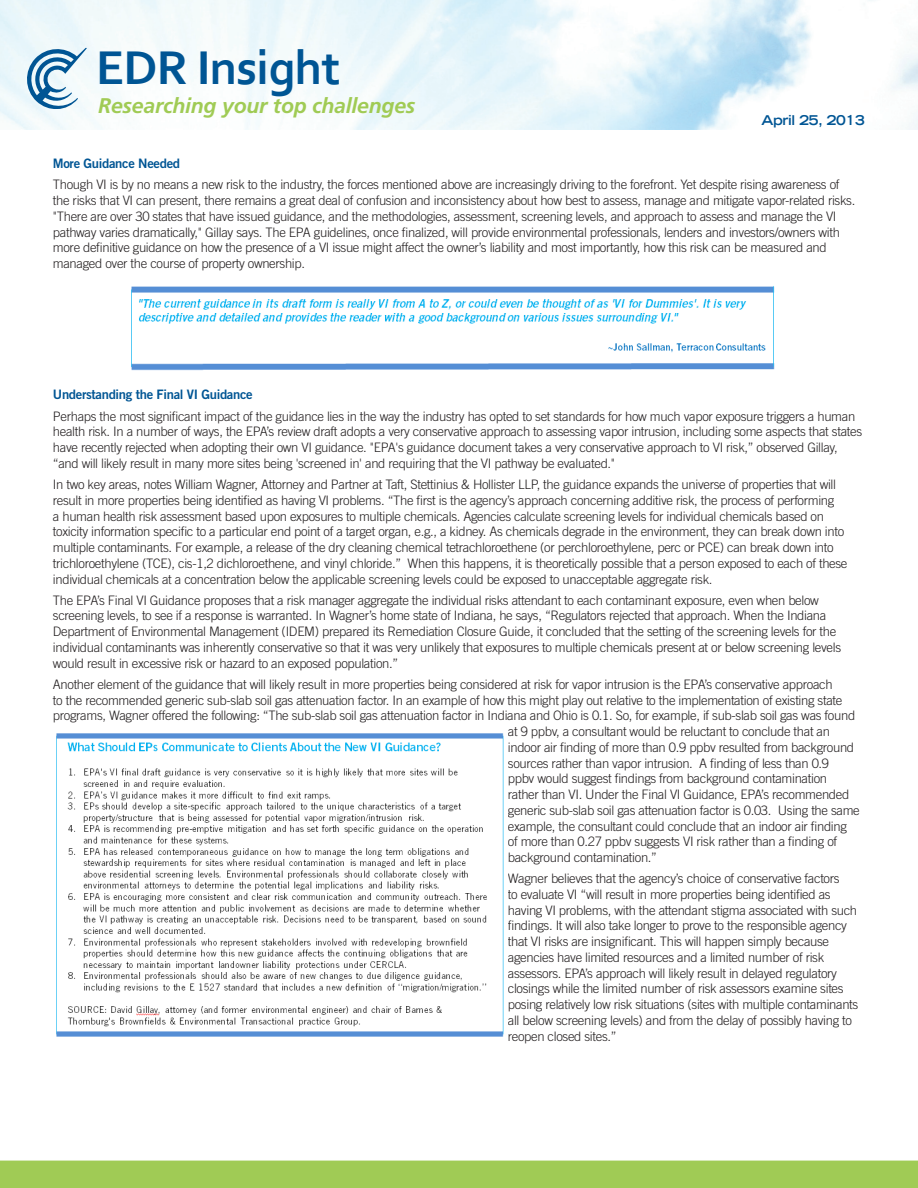
<style>
.page{position:relative;width:918px;height:1188px;background:#fff}
.page>*{position:absolute;margin:0;border:0;box-sizing:border-box;transform-origin:0 0}
.t1{font:700 49.5px "Corbel";letter-spacing:-.015em;color:#005594}
.t2{font:italic 700 21.3px "Frutiger LT Std";letter-spacing:-.01em;color:#a0cb55}
.t3{font:17.85px "Myriad";color:#005594}
.t4{font:700 expanded 13.5px "Trade Gothic LT Std";letter-spacing:-.025em;color:#005594}
.body{font:300 13.05px/15.8px "Trade Gothic LT Std";letter-spacing:-.025em;color:#231f20}
.body-2{font:13.05px "Trade Gothic LT Std Bd 2";letter-spacing:-.025em;color:#005594}
</style>
<div class="page">
<div style="left:0;top:1161px;width:918px;height:27px;background:#a0cb55"></div>
<svg style="left:27px;top:48px;width:60px;height:61px"></svg>
<img style="left:56px;top:733px;width:448px;height:304px">
<img style="left:131px;top:286px;width:644px;height:85px">
<h1 class="t1" style="left:96px;top:37px;width:246px">EDR Insight</h1>
<h3 class="t3" style="left:134px;top:68px;width:11px">®</h3>
<h2 class="t2" style="left:98px;top:93px;width:319px">Researching your top challenges</h2>
<p class="t4" style="left:761px;top:111px;width:105px">April 25, 2013</p>
<p class="body-2" style="left:53px;top:155px;width:129px">More Guidance Needed</p>
<p class="body" style="left:53px;top:177px;width:804px">Though VI is by no means a new risk to the industry, the forces mentioned above are increasingly driving to the forefront. Yet despite rising awareness of the risks that VI can present, there remains a great deal of confusion and inconsistency about how best to assess, manage and mitigate vapor-related risks. "There are over 30 states that have issued guidance, and the methodologies, assessment, screening levels, and approach to assess and manage the VI pathway varies dramatically," Gillay says. The EPA guidelines, once finalized, will provide environmental professionals, lenders and investors/owners with more definitive guidance on how the presence of a VI issue might affect the owner’s liability and most importantly, how this risk can be measured and managed over the course of property ownership.</p>
<p class="body-2" style="left:53px;top:387px;width:201px">Understanding the Final VI Guidance</p>
<p class="body" style="left:53px;top:408px;width:811px">Perhaps the most significant impact of the guidance lies in the way the industry has opted to set standards for how much vapor exposure triggers a human health risk. In a number of ways, the EPA’s review draft adopts a very conservative approach to assessing vapor intrusion, including some aspects that states have recently rejected when adopting their own VI guidance. "EPA's guidance document takes a very conservative approach to VI risk,” observed Gillay, “and will likely result in many more sites being 'screened in' and requiring that the VI pathway be evaluated."</p>
<p class="body" style="left:53px;top:476px;width:796px">In two key areas, notes William Wagner, Attorney and Partner at Taft, Stettinius &amp; Hollister LLP, the guidance expands the universe of properties that will result in more properties being identified as having VI problems. “The first is the agency’s approach concerning additive risk, the process of performing<br>a human health risk assessment based upon exposures to multiple chemicals. Agencies calculate screening levels for individual chemicals based on toxicity information specific to a particular end point of a target organ, e.g., a kidney. As chemicals degrade in the environment, they can break down into multiple contaminants. For example, a release of the dry cleaning chemical tetrachloroethene (or perchloroethylene, perc or PCE) can break down into trichloroethylene (TCE), cis-1,2 dichloroethene, and vinyl chloride.” When this happens, it is theoretically possible that a person exposed to each of these individual chemicals at a concentration below the applicable screening levels could be exposed to unacceptable aggregate risk.</p>
<p class="body" style="left:53px;top:592px;width:790px">The EPA’s Final VI Guidance proposes that a risk manager aggregate the individual risks attendant to each contaminant exposure, even when below screening levels, to see if a response is warranted. In Wagner’s home state of Indiana, he says, “Regulators rejected that approach. When the Indiana Department of Environmental Management (IDEM) prepared its Remediation Closure Guide, it concluded that the setting of the screening levels for the individual contaminants was inherently conservative so that it was very unlikely that exposures to multiple chemicals present at or below screening levels would result in excessive risk or hazard to an exposed population.”</p>
<p class="body" style="left:53px;top:676px;width:781px">Another element of the guidance that will likely result in more properties being considered at risk for vapor intrusion is the EPA’s conservative approach</p>
<p class="body" style="left:53px;top:692px;width:791px">to the recommended generic sub-slab soil gas attenuation factor. In an example of how this might play out relative to the implementation of existing state</p>
<p class="body" style="left:53px;top:708px;width:804px">programs, Wagner offered the following: “The sub-slab soil gas attenuation factor in Indiana and Ohio is 0.1. So, for example, if sub-slab soil gas was found</p>
<p class="body" style="left:508px;top:723px;width:324px">at 9 ppbv, a consultant would be reluctant to conclude that an</p>
<p class="body" style="left:508px;top:739px;width:348px">indoor air finding of more than 0.9 ppbv resulted from background</p>
<p class="body" style="left:508px;top:755px;width:323px">sources rather than vapor intrusion. A finding of less than 0.9</p>
<p class="body" style="left:508px;top:771px;width:321px">ppbv would suggest findings from background contamination</p>
<p class="body" style="left:508px;top:786px;width:343px">rather than VI. Under the Final VI Guidance, EPA’s recommended</p>
<p class="body" style="left:508px;top:802px;width:353px">generic sub-slab soil gas attenuation factor is 0.03. Using the same</p>
<p class="body" style="left:508px;top:818px;width:341px">example, the consultant could conclude that an indoor air finding</p>
<p class="body" style="left:508px;top:834px;width:331px">of more than 0.27 ppbv suggests VI risk rather than a finding of</p>
<p class="body" style="left:508px;top:849px;width:151px">background contamination.”</p>
<p class="body" style="left:508px;top:871px;width:352px">Wagner believes that the agency’s choice of conservative factors<br>to evaluate VI “will result in more properties being identified as having VI problems, with the attendant stigma associated with such findings. It will also take longer to prove to the responsible agency that VI risks are insignificant. This will happen simply because agencies have limited resources and a limited number of risk assessors. EPA’s approach will likely result in delayed regulatory closings while the limited number of risk assessors examine sites posing relatively low risk situations (sites with multiple contaminants all below screening levels) and from the delay of possibly having to reopen closed sites.”</p>
</div>
